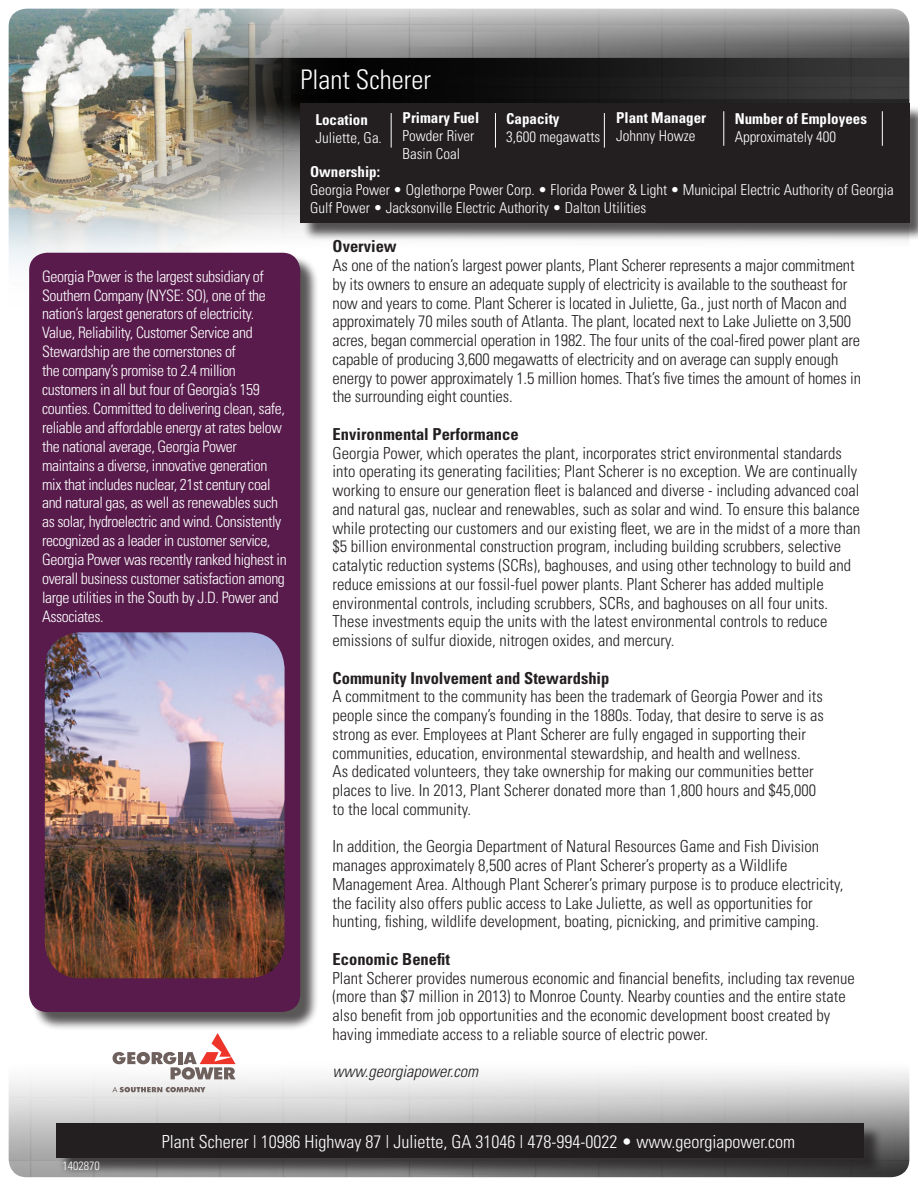
<style>
.page{position:relative;width:918px;height:1188px;background:#fff}
.page>*{position:absolute;margin:0;border:0;box-sizing:border-box;transform-origin:0 0}
.t1{font:300 condensed 27px "Univers";color:#fff}
.t2{font:300 condensed 18px "Univers";color:#fff}
.t3{font:300 condensed 16.5px/18.8px "Univers";color:#231f20}
.t4{font:700 condensed 16.5px "Univers";color:#231f20}
.t5{font:italic 300 condensed 16.5px "Univers";color:#231f20}
.t6{font:300 condensed 15.75px/18.9px "Univers";letter-spacing:-.025em;color:#fff}
.t7{font:300 condensed 15px "Univers";color:#fff}
.t8{font:700 condensed 15px "Univers";color:#fff}
.t9{font:300 condensed 12px "Univers";color:#fff}
</style>
<div class="page">
<img style="left:9px;top:9px;width:900px;height:1168px">
<div style="left:58px;top:1125px;width:825px;height:52px;background:#231f20;opacity:.75"></div>
<div style="left:56px;top:1123px;width:808px;height:35px;background:#231f20"></div>
<div style="left:302px;top:105px;width:616px;height:136px;background:#231f20;opacity:.75"></div>
<div style="left:300px;top:103px;width:609px;height:119px;background:#231f20"></div>
<hr style="left:391px;top:113px;width:1px;height:35px;background:#fff">
<hr style="left:495px;top:113px;width:1px;height:35px;background:#fff">
<hr style="left:724px;top:111px;width:1px;height:35px;background:#fff">
<hr style="left:882px;top:111px;width:1px;height:35px;background:#fff">
<hr style="left:604px;top:113px;width:1px;height:35px;background:#fff">
<div style="left:31px;top:255px;width:288px;height:776px;background:#231f20;opacity:.75"></div>
<div style="left:29px;top:253px;width:271px;height:759px;background:#581b4c;border-radius:18px"></div>
<svg style="left:113px;top:1033px;width:123px;height:47px"></svg>
<svg style="left:112px;top:1087px;width:93px;height:5px"></svg>
<img style="left:45px;top:632px;width:240px;height:346px">
<p class="t1" style="left:301px;top:63px;width:132px">Plant Scherer</p>
<p class="t8" style="left:315px;top:110px;width:54px">Location</p>
<p class="t7" style="left:315px;top:128px;width:68px">Juliette, Ga.</p>
<p class="t8" style="left:403px;top:109px;width:78px">Primary Fuel</p>
<p class="t7" style="left:403px;top:127px;width:73px">Powder River</p>
<p class="t7" style="left:403px;top:145px;width:59px">Basin Coal</p>
<p class="t8" style="left:506px;top:110px;width:55px">Capacity</p>
<p class="t7" style="left:506px;top:128px;width:96px">3,600 megawatts</p>
<p class="t8" style="left:616px;top:109px;width:91px">Plant Manager</p>
<p class="t7" style="left:616px;top:127px;width:81px">Johnny Howze</p>
<p class="t8" style="left:735px;top:109px;width:134px">Number of Employees</p>
<p class="t7" style="left:735px;top:127px;width:103px">Approximately 400</p>
<p class="t6" style="left:42px;top:266px;width:246px">Georgia Power is the largest subsidiary of Southern Company (NYSE: SO), one of the nation’s largest generators of electricity.<br>Value, Reliability, Customer Service and Stewardship are the cornerstones of<br>the company’s promise to 2.4 million customers in all but four of Georgia’s 159 counties. Committed to delivering clean, safe, reliable and affordable energy at rates below the national average, Georgia Power maintains a diverse, innovative generation mix that includes nuclear, 21st century coal and natural gas, as well as renewables such as solar, hydroelectric and wind. Consistently recognized as a leader in customer service, Georgia Power was recently ranked highest in overall business customer satisfaction among large utilities in the South by J.D. Power and Associates.</p>
<p class="t8" style="left:310px;top:162px;width:71px">Ownership:</p>
<p class="t7" style="left:310px;top:181px;width:585px">Georgia Power • Oglethorpe Power Corp. • Florida Power &amp; Light • Municipal Electric Authority of Georgia</p>
<p class="t7" style="left:310px;top:199px;width:338px">Gulf Power • Jacksonville Electric Authority • Dalton Utilities</p>
<p class="t4" style="left:333px;top:236px;width:66px">Overview</p>
<p class="t3" style="left:333px;top:256px;width:530px">As one of the nation’s largest power plants, Plant Scherer represents a major commitment by its owners to ensure an adequate supply of electricity is available to the southeast for now and years to come. Plant Scherer is located in Juliette, Ga., just north of Macon and approximately 70 miles south of Atlanta. The plant, located next to Lake Juliette on 3,500 acres, began commercial operation in 1982. The four units of the coal-fired power plant are capable of producing 3,600 megawatts of electricity and on average can supply enough energy to power approximately 1.5 million homes. That’s five times the amount of homes in the surrounding eight counties.</p>
<p class="t4" style="left:333px;top:424px;width:188px">Environmental Performance</p>
<p class="t3" style="left:333px;top:443px;width:529px">Georgia Power, which operates the plant, incorporates strict environmental standards into operating its generating facilities; Plant Scherer is no exception. We are continually working to ensure our generation fleet is balanced and diverse - including advanced coal and natural gas, nuclear and renewables, such as solar and wind. To ensure this balance while protecting our customers and our existing fleet, we are in the midst of a more than $5 billion environmental construction program, including building scrubbers, selective catalytic reduction systems (SCRs), baghouses, and using other technology to build and reduce emissions at our fossil-fuel power plants. Plant Scherer has added multiple environmental controls, including scrubbers, SCRs, and baghouses on all four units.<br>These investments equip the units with the latest environmental controls to reduce emissions of sulfur dioxide, nitrogen oxides, and mercury.</p>
<p class="t4" style="left:333px;top:668px;width:278px">Community Involvement and Stewardship</p>
<p class="t3" style="left:333px;top:687px;width:493px">A commitment to the community has been the trademark of Georgia Power and its people since the company’s founding in the 1880s. Today, that desire to serve is as strong as ever. Employees at Plant Scherer are fully engaged in supporting their communities, education, environmental stewardship, and health and wellness.<br>As dedicated volunteers, they take ownership for making our communities better places to live. In 2013, Plant Scherer donated more than 1,800 hours and $45,000 to the local community.</p>
<p class="t3" style="left:333px;top:837px;width:512px">In addition, the Georgia Department of Natural Resources Game and Fish Division manages approximately 8,500 acres of Plant Scherer’s property as a Wildlife Management Area. Although Plant Scherer’s primary purpose is to produce electricity, the facility also offers public access to Lake Juliette, as well as opportunities for hunting, fishing, wildlife development, boating, picnicking, and primitive camping.</p>
<p class="t4" style="left:333px;top:949px;width:119px">Economic Benefit</p>
<p class="t3" style="left:333px;top:968px;width:524px">Plant Scherer provides numerous economic and financial benefits, including tax revenue (more than $7 million in 2013) to Monroe County. Nearby counties and the entire state also benefit from job opportunities and the economic development boost created by having immediate access to a reliable source of electric power.</p>
<p class="t5" style="left:333px;top:1062px;width:147px">www.georgiapower.com</p>
<p class="t9" style="left:63px;top:1159px;width:39px">1402870</p>
<p class="t2" style="left:162px;top:1131px;width:635px">Plant Scherer | 10986 Highway 87 | Juliette, GA 31046 | 478-994-0022 • www.georgiapower.com</p>
</div>
